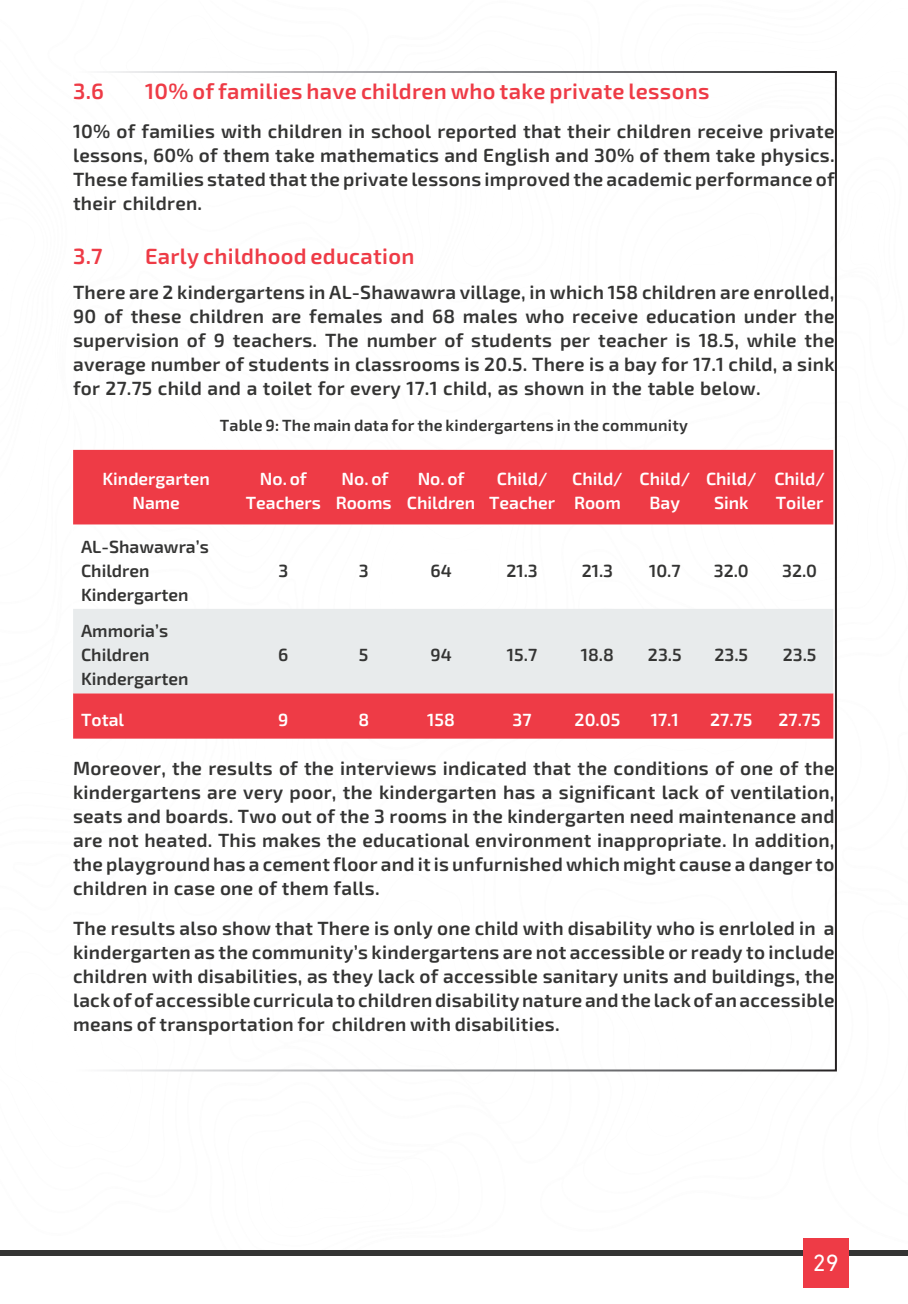
<style>
.page{position:relative;width:908px;height:1304px;background:#fff}
.page>*{position:absolute;margin:0;border:0;box-sizing:border-box;transform-origin:0 0}
.t1{font:30px "Ara Hamah Kilania";letter-spacing:.01em;color:#ee3b46}
.t2{font:26px/24px "Ara Hamah Kilania";letter-spacing:.01em;color:#343433;text-align:justify}
.t3{font:24px/24px "Ara Hamah Kilania";color:#fff;text-align:center}
.t4{font:24px/24px "Ara Hamah Kilania";color:#343433}
.t5{font:24px "DIN Next LTW23";color:#fff}
.t6{font:22px "Ara Hamah Kilania";letter-spacing:.01em;color:#343433}
</style>
<div class="page">
<div style="left:0;top:1250px;width:907px;height:6px;background:#343433"></div>
<div style="left:802px;top:1239px;width:46px;height:49px;background:#ee3b46"></div>
<svg style="left:74px;top:450px;width:759px;height:289px;fill:#ee3b46"></svg>
<div style="left:74px;top:609px;width:759px;height:84px;background:#e8ebec"></div>
<p class="t1" style="left:73px;top:79px;width:32px">3.6</p>
<p class="t1" style="left:145px;top:79px;width:565px">10% of families have children who take private lessons</p>
<p class="t2" style="left:73px;top:122px;width:762px">10% of families with children in school reported that their children receive private lessons, 60% of them take mathematics and English and 30% of them take physics.<br>These families stated that the private lessons improved the academic performance of their children.</p>
<p class="t1" style="left:73px;top:244px;width:31px">3.7</p>
<p class="t1" style="left:145px;top:244px;width:270px">Early childhood education</p>
<p class="t2" style="left:73px;top:284px;width:762px">There are 2 kindergartens in AL-Shawawra village, in which 158 children are enrolled, 90 of these children are females and 68 males who receive education under the supervision of 9 teachers. The number of students per teacher is 18.5, while the average number of students in classrooms is 20.5. There is a bay for 17.1 child, a sink for 27.75 child and a toilet for every 17.1 child, as shown in the table below.</p>
<p class="t6" style="left:220px;top:416px;width:469px">Table 9: The main data for the kindergartens in the community</p>
<p class="t3" style="left:774px;top:470px;width:52px;text-align:left">Child/<br>Toiler</p>
<p class="t3" style="left:246px;top:470px;width:77px">No. of<br>Teachers</p>
<p class="t3" style="left:335px;top:470px;width:57px;text-align:left">No. of<br>Rooms</p>
<p class="t3" style="left:406px;top:470px;width:70px">No. of<br>Children</p>
<p class="t3" style="left:102px;top:470px;width:109px">Kindergarten<br>Name</p>
<p class="t3" style="left:489px;top:470px;width:68px">Child/<br>Teacher</p>
<p class="t3" style="left:572px;top:470px;width:52px;text-align:left">Child/<br>Room</p>
<p class="t3" style="left:639px;top:470px;width:52px">Child/<br>Bay</p>
<p class="t3" style="left:705px;top:470px;width:52px">Child/<br>Sink</p>
<p class="t4" style="left:81px;top:538px;width:129px">AL-Shawawra’s<br>Children<br>Kindergarten</p>
<p class="t4" style="left:278px;top:562px;width:11px">3</p>
<p class="t4" style="left:358px;top:562px;width:11px">3</p>
<p class="t4" style="left:430px;top:562px;width:23px">64</p>
<p class="t4" style="left:506px;top:562px;width:33px">21.3</p>
<p class="t4" style="left:581px;top:562px;width:33px">21.3</p>
<p class="t4" style="left:648px;top:562px;width:33px">10.7</p>
<p class="t4" style="left:713px;top:562px;width:37px">32.0</p>
<p class="t4" style="left:781px;top:562px;width:37px">32.0</p>
<p class="t4" style="left:81px;top:622px;width:109px">Ammoria’s<br>Children<br>Kindergarten</p>
<p class="t3" style="left:81px;top:711px;width:45px">Total</p>
<p class="t3" style="left:278px;top:711px;width:12px">9</p>
<p class="t3" style="left:358px;top:711px;width:12px">8</p>
<p class="t3" style="left:427px;top:711px;width:29px">158</p>
<p class="t3" style="left:512px;top:711px;width:21px">37</p>
<p class="t3" style="left:574px;top:711px;width:47px">20.05</p>
<p class="t3" style="left:650px;top:711px;width:29px">17.1</p>
<p class="t3" style="left:710px;top:711px;width:112px">27.75 27.75</p>
<p class="t2" style="left:73px;top:759px;width:762px">Moreover, the results of the interviews indicated that the conditions of one of the kindergartens are very poor, the kindergarten has a significant lack of ventilation, seats and boards. Two out of the 3 rooms in the kindergarten need maintenance and are not heated. This makes the educational environment inappropriate. In addition, the playground has a cement floor and it is unfurnished which might cause a danger to children in case one of them falls.</p>
<p class="t2" style="left:73px;top:919px;width:762px">The results also show that There is only one child with disability who is enrloled in a kindergarten as the community’s kindergartens are not accessible or ready to include children with disabilities, as they lack of accessible sanitary units and buildings, the lack of of accessible curricula to children disability nature and the lack of an accessible means of transportation for children with disabilities.</p>
<p class="t4" style="left:278px;top:646px;width:12px">6</p>
<p class="t4" style="left:359px;top:646px;width:11px">5</p>
<p class="t4" style="left:430px;top:646px;width:23px">94</p>
<p class="t4" style="left:506px;top:646px;width:32px">15.7</p>
<p class="t4" style="left:580px;top:646px;width:35px">18.8</p>
<p class="t4" style="left:647px;top:646px;width:35px">23.5</p>
<p class="t4" style="left:714px;top:646px;width:35px">23.5</p>
<p class="t4" style="left:782px;top:646px;width:35px">23.5</p>
<p class="t5" style="left:812px;top:1249px;width:28px">29</p>
</div>
